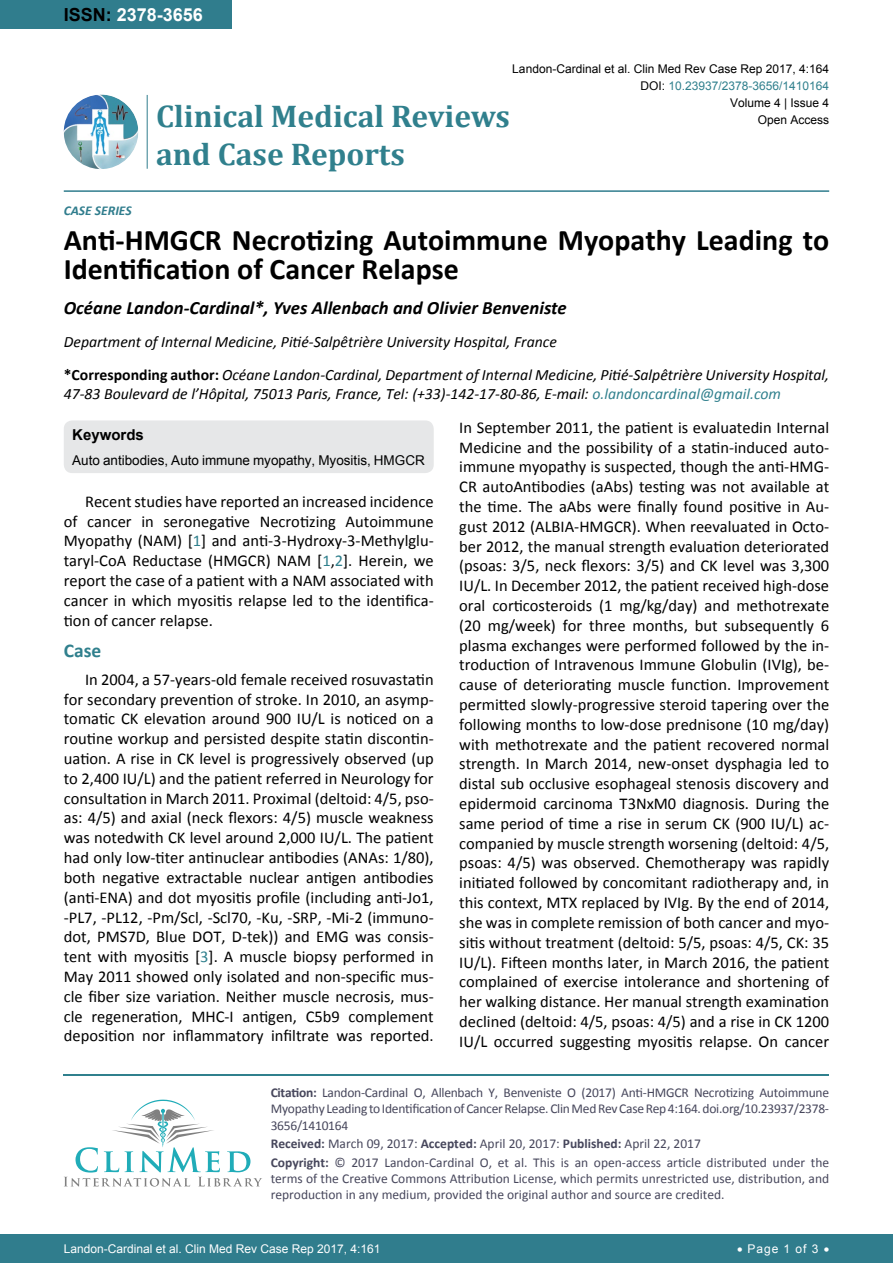
<style>
.page{position:relative;width:893px;height:1263px;background:#fff}
.page>*{position:absolute;margin:0;border:0;box-sizing:border-box;transform-origin:0 0}
.t1{font:700 31.5px/37.8px "Cambria";color:#30808d}
.t2{font:700 30px/28.8px "Calibri";color:#000}
.t3{font:700 19.5px "Calibri";color:#30808d}
.t4{font:italic 700 18.75px "Calibri";color:#000}
.t5{font:700 18px "Arial";color:#fff}
.t6{font:16.5px/19.8px "Calibri";color:#000;text-align:justify}
.t7{font:italic 15.75px/33px "Calibri";color:#000}
.t8{font:700 15px "Arial";color:#000}
.t9{font:13.5px/16.2px "Calibri";color:#47475c}
.t10{font:13.5px "Arial";color:#000}
.t11{font:italic 700 13.5px "Calibri";color:#307d8d}
.t12{font:12px "Arial";color:#000}
.t13{font:12px "Arial";color:#fff}
.t14{font:12px "Arial";color:#30808d}
.s1{color:#000}
.s2{font-weight:700;font-style:normal}
.s3{color:#30808d}
.s4{font-weight:700}
</style>
<div class="page">
<hr style="left:64px;top:1074px;width:765px;height:1px;background:#30808d">
<svg style="left:64px;top:1100px;width:198px;height:86px"></svg>
<div style="left:0;top:0;width:231px;height:28px;background:#307d8d"></div>
<hr style="left:64px;top:190px;width:765px;height:2px;background:#307d8d">
<div style="left:0;top:1234px;width:893px;height:29px;background:#307d8d"></div>
<img style="left:64px;top:95px;width:74px;height:74px;border-radius:37px">
<hr style="left:147px;top:95px;width:1px;height:74px;background:#307d8d">
<div style="left:64px;top:420px;width:370px;height:53px;background:#e6e7e8;border-radius:9px"></div>
<p class="t5" style="left:64px;top:2px;width:141px"><span class="s1">ISSN:</span> 2378-3656</p>
<p class="t11" style="left:64px;top:202px;width:70px">CASE SERIES</p>
<p class="t12" style="left:512px;top:60px;width:318px">Landon-Cardinal et al. Clin Med Rev Case Rep 2017, 4:164</p>
<p class="t12" style="left:730px;top:95px;width:101px">Volume 4 | Issue 4</p>
<p class="t14" style="left:640px;top:78px;width:190px"><span class="s1">DOI:</span> 10.23937/2378-3656/1410164</p>
<h1 class="t1" style="left:156px;top:96px;width:355px">Clinical Medical Reviews and Case Reports</h1>
<p class="t12" style="left:758px;top:112px;width:73px">Open Access</p>
<h2 class="t2" style="left:64px;top:224px;width:767px">Anti-HMGCR Necrotizing Autoimmune Myopathy Leading to<br>Identification of Cancer Relapse</h2>
<p class="t4" style="left:64px;top:296px;width:504px">Océane Landon-Cardinal*, Yves Allenbach and Olivier Benveniste</p>
<p class="t7" style="left:64px;top:325px;width:767px">Department of Internal Medicine, Pitié-Salpêtrière University Hospital, France<br><span class="s2">*Corresponding author:</span> Océane Landon-Cardinal, Department of Internal Medicine, Pitié-Salpêtrière University Hospital,</p>
<p class="t7" style="left:64px;top:377px;width:719px">47-83 Boulevard de l’Hôpital, 75013 Paris, France, Tel: (+33)-142-17-80-86, E-mail: <span class="s3">o.landoncardinal@gmail.com</span></p>
<p class="t8" style="left:72px;top:425px;width:73px">Keywords</p>
<p class="t10" style="left:72px;top:451px;width:354px">Auto antibodies, Auto immune myopathy, Myositis, HMGCR</p>
<p class="t6" style="left:64px;top:491px;width:371px;text-indent:21px">Recent studies have reported an increased incidence of cancer in seronegative Necrotizing Autoimmune Myopathy (NAM) [<span class="s3">1</span>] and anti-3-Hydroxy-3-Methylglu&shy;taryl-CoA Reductase (HMGCR) NAM [<span class="s3">1</span>,<span class="s3">2</span>]. Herein, we report the case of a patient with a NAM associated with cancer in which myositis relapse led to the identifica&shy;tion of cancer relapse.</p>
<p class="t3" style="left:64px;top:638px;width:39px">Case</p>
<p class="t6" style="left:64px;top:669px;width:371px;text-indent:21px">In 2004, a 57-years-old female received rosuvastatin for secondary prevention of stroke. In 2010, an asymp&shy;tomatic CK elevation around 900 IU/L is noticed on a routine workup and persisted despite statin discontin&shy;uation. A rise in CK level is progressively observed (up to 2,400 IU/L) and the patient referred in Neurology for consultation in March 2011. Proximal (deltoid: 4/5, pso&shy;as: 4/5) and axial (neck flexors: 4/5) muscle weakness was notedwith CK level around 2,000 IU/L. The patient had only low-titer antinuclear antibodies (ANAs: 1/80), both negative extractable nuclear antigen antibodies (anti-ENA) and dot myositis profile (including anti-Jo1, -PL7, -PL12, -Pm/Scl, -Scl70, -Ku, -SRP, -Mi-2 (immuno&shy;dot, PMS7D, Blue DOT, D-tek)) and EMG was consis&shy;tent with myositis [<span class="s3">3</span>]. A muscle biopsy performed in May 2011 showed only isolated and non-specific mus&shy;cle fiber size variation. Neither muscle necrosis, mus&shy;cle regeneration, MHC-I antigen, C5b9 complement deposition nor inflammatory infiltrate was reported.</p>
<p class="t6" style="left:459px;top:417px;width:371px">In September 2011, the patient is evaluatedin Internal Medicine and the possibility of a statin-induced auto&shy;immune myopathy is suspected, though the anti-HMG-CR autoAntibodies (aAbs) testing was not available at the time. The aAbs were finally found positive in Au&shy;gust 2012 (ALBIA-HMGCR). When reevaluated in Octo&shy;ber 2012, the manual strength evaluation deteriorated (psoas: 3/5, neck flexors: 3/5) and CK level was 3,300<br>IU/L. In December 2012, the patient received high-dose oral corticosteroids (1 mg/kg/day) and methotrexate (20 mg/week) for three months, but subsequently 6 plasma exchanges were performed followed by the in&shy;troduction of Intravenous Immune Globulin (IVIg), be&shy;cause of deteriorating muscle function. Improvement permitted slowly-progressive steroid tapering over the following months to low-dose prednisone (10 mg/day) with methotrexate and the patient recovered normal strength. In March 2014, new-onset dysphagia led to distal sub occlusive esophageal stenosis discovery and epidermoid carcinoma T3NxM0 diagnosis. During the same period of time a rise in serum CK (900 IU/L) ac&shy;companied by muscle strength worsening (deltoid: 4/5, psoas: 4/5) was observed. Chemotherapy was rapidly initiated followed by concomitant radiotherapy and, in this context, MTX replaced by IVIg. By the end of 2014, she was in complete remission of both cancer and myo&shy;sitis without treatment (deltoid: 5/5, psoas: 4/5, CK: 35<br>IU/L). Fifteen months later, in March 2016, the patient complained of exercise intolerance and shortening of her walking distance. Her manual strength examination declined (deltoid: 4/5, psoas: 4/5) and a rise in CK 1200<br>IU/L occurred suggesting myositis relapse. On cancer</p>
<p class="t9" style="left:271px;top:1084px;width:560px;text-align:justify"><span class="s4">Citation:</span> Landon-Cardinal O, Allenbach Y, Benveniste O (2017) Anti-HMGCR Necrotizing Autoimmune Myopathy Leading to Identification of Cancer Relapse. Clin Med Rev Case Rep 4:164. doi.org/10.23937/2378- 3656/1410164</p>
<p class="t9" style="left:271px;top:1134px;width:560px;line-height:18.6px"><span class="s4">Received:</span> March 09, 2017: <span class="s4">Accepted:</span> April 20, 2017: <span class="s4">Published:</span> April 22, 2017<br><span class="s4">Copyright:</span> © 2017 Landon-Cardinal O, et al. This is an open-access article distributed under the</p>
<p class="t9" style="left:271px;top:1170px;width:560px">terms of the Creative Commons Attribution License, which permits unrestricted use, distribution, and reproduction in any medium, provided the original author and source are credited.</p>
<p class="t13" style="left:64px;top:1241px;width:318px">Landon-Cardinal et al. Clin Med Rev Case Rep 2017, 4:161</p>
<p class="t13" style="left:737px;top:1241px;width:94px">• Page 1 of 3 •</p>
</div>
